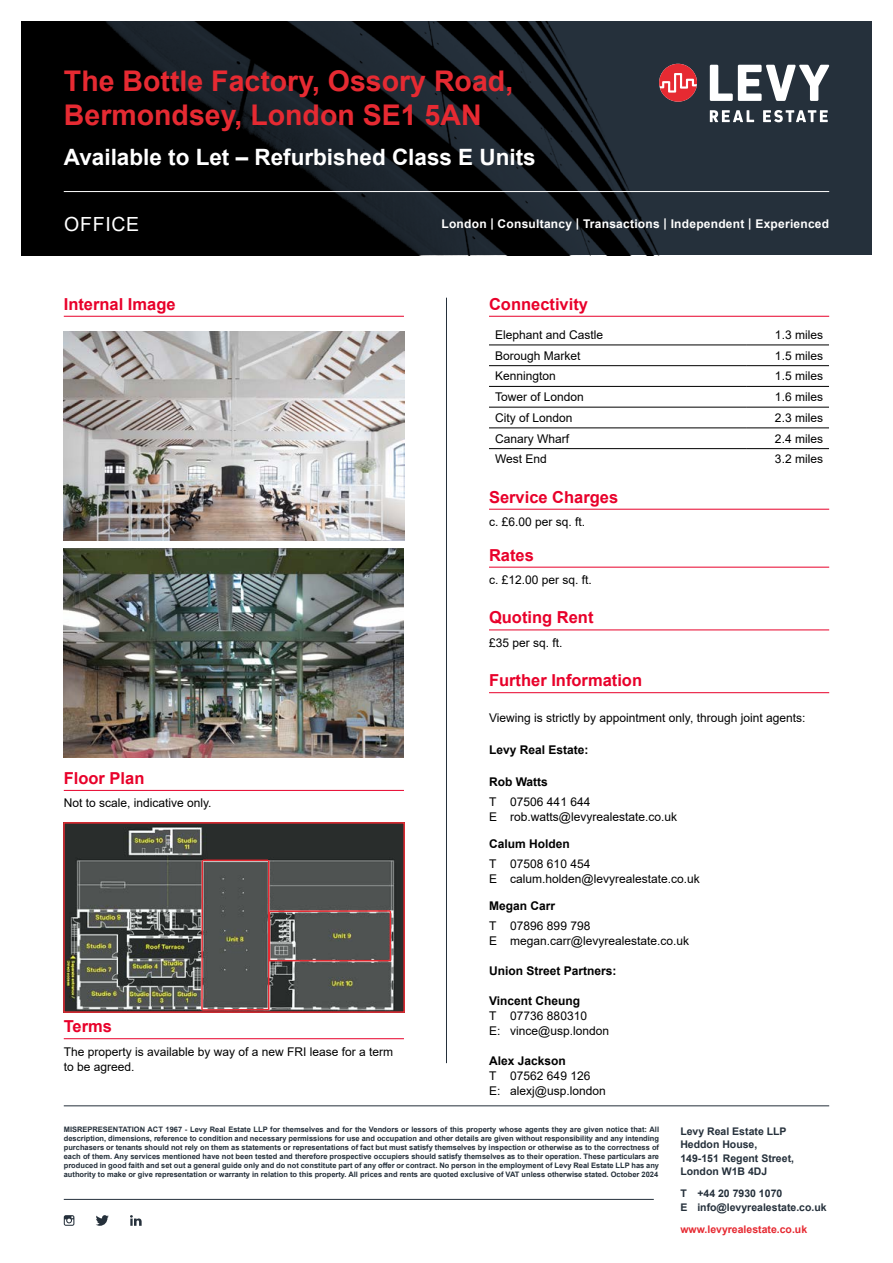
<style>
.page{position:relative;width:893px;height:1263px;background:#fff}
.page>*{position:absolute;margin:0;border:0;box-sizing:border-box;transform-origin:0 0}
.t1{font:700 28.5px/34.2px "Arial";color:#e62a32}
.t2{font:700 22.5px "Arial";color:#fff}
.t3{font:19.5px "Arial";letter-spacing:.035em;color:#fff}
.t4{font:700 16.5px "Arial";color:#e8002a}
.t5{font:12px/15px "Arial";color:#000}
.t6{font:700 12px "Arial";color:#000}
.t7{font:700 12px "Arial";letter-spacing:.02em;color:#fff}
.t8{font:700 10.5px/13.5px "Arial";color:#25303b}
.t9{font:700 10.5px "Arial";color:#e62a32}
.t10{font:700 7.5px/9px "Arial";color:#25303b;text-align:justify}
</style>
<div class="page">
<svg style="left:21px;top:21px;width:851px;height:234px;background:#12171d"></svg>
<hr style="left:64px;top:1199px;width:590px;height:1px;background:#25303b">
<hr style="left:64px;top:1105px;width:765px;height:1px;background:#25303b">
<hr style="left:64px;top:191px;width:765px;height:1px;background:#fff">
<svg style="left:710px;top:65px;width:119px;height:36px"></svg>
<svg style="left:710px;top:110px;width:44px;height:12px"></svg>
<svg style="left:763px;top:110px;width:65px;height:12px"></svg>
<svg style="left:659px;top:64px;width:38px;height:38px"></svg>
<svg style="left:130px;top:1215px;width:12px;height:11px"></svg>
<svg style="left:96px;top:1215px;width:13px;height:11px"></svg>
<svg style="left:64px;top:1215px;width:10px;height:11px"></svg>
<hr style="left:446px;top:298px;width:1px;height:765px;background:#25303b">
<hr style="left:489px;top:316px;width:340px;height:1px;background:#e8002a">
<hr style="left:489px;top:509px;width:340px;height:1px;background:#e8002a">
<hr style="left:489px;top:345px;width:257px;height:1px;background:#000">
<hr style="left:746px;top:345px;width:83px;height:1px;background:#000">
<hr style="left:489px;top:365px;width:257px;height:1px;background:#000">
<hr style="left:746px;top:365px;width:83px;height:1px;background:#000">
<hr style="left:489px;top:386px;width:257px;height:1px;background:#000">
<hr style="left:746px;top:386px;width:83px;height:1px;background:#000">
<hr style="left:489px;top:407px;width:257px;height:1px;background:#000">
<hr style="left:746px;top:407px;width:83px;height:1px;background:#000">
<hr style="left:489px;top:428px;width:257px;height:1px;background:#000">
<hr style="left:746px;top:428px;width:83px;height:1px;background:#000">
<hr style="left:489px;top:448px;width:257px;height:1px;background:#000">
<hr style="left:746px;top:448px;width:83px;height:1px;background:#000">
<img style="left:64px;top:332px;width:340px;height:209px">
<hr style="left:64px;top:1038px;width:340px;height:1px;background:#e8002a">
<hr style="left:64px;top:316px;width:340px;height:1px;background:#e8002a">
<hr style="left:64px;top:790px;width:340px;height:1px;background:#e8002a">
<hr style="left:489px;top:567px;width:340px;height:1px;background:#e8002a">
<hr style="left:489px;top:630px;width:340px;height:1px;background:#e8002a">
<hr style="left:489px;top:692px;width:340px;height:1px;background:#e8002a">
<img style="left:64px;top:549px;width:340px;height:209px">
<img style="left:66px;top:825px;width:336px;height:185px">
<div style="left:63px;top:822px;width:342px;height:191px;border:2px solid #e62a32"></div>
<hr style="left:201px;top:860px;width:2px;height:150px;background:#e62a32">
<hr style="left:202px;top:1009px;width:67px;height:2px;background:#e62a32">
<hr style="left:268px;top:860px;width:1px;height:150px;background:#e62a32">
<hr style="left:203px;top:859px;width:65px;height:2px;background:#e62a32">
<hr style="left:269px;top:910px;width:121px;height:2px;background:#e62a32">
<hr style="left:390px;top:911px;width:1px;height:50px;background:#e62a32">
<hr style="left:269px;top:960px;width:122px;height:1px;background:#e62a32">
<hr style="left:269px;top:912px;width:1px;height:48px;background:#e62a32">
<h1 class="t1" style="left:64px;top:64px;width:451px">The Bottle Factory, Ossory Road,<br>Bermondsey, London SE1 5AN</h1>
<h2 class="t2" style="left:64px;top:141px;width:473px">Available to Let – Refurbished Class E Units</h2>
<h3 class="t3" style="left:64px;top:210px;width:76px">OFFICE</h3>
<h3 class="t7" style="left:441px;top:215px;width:389px">London | Consultancy | Transactions | Independent | Experienced</h3>
<h3 class="t4" style="left:64px;top:292px;width:113px">Internal Image</h3>
<h3 class="t4" style="left:64px;top:766px;width:82px">Floor Plan</h3>
<h3 class="t5" style="left:64px;top:795px;width:149px">Not to scale, indicative only.</h3>
<h3 class="t4" style="left:64px;top:1015px;width:50px">Terms</h3>
<h3 class="t5" style="left:64px;top:1044px;width:331px">The property is available by way of a new FRI lease for a term to be agreed.</h3>
<h3 class="t4" style="left:489px;top:292px;width:101px">Connectivity</h3>
<h3 class="t5" style="left:495px;top:327px;width:110px">Elephant and Castle</h3>
<h3 class="t5" style="left:775px;top:327px;width:50px">1.3 miles</h3>
<h3 class="t5" style="left:495px;top:348px;width:87px">Borough Market</h3>
<h3 class="t5" style="left:775px;top:348px;width:50px">1.5 miles</h3>
<h3 class="t5" style="left:495px;top:369px;width:62px">Kennington</h3>
<h3 class="t5" style="left:775px;top:369px;width:50px">1.5 miles</h3>
<h3 class="t5" style="left:495px;top:389px;width:90px">Tower of London</h3>
<h3 class="t5" style="left:775px;top:389px;width:50px">1.6 miles</h3>
<h3 class="t5" style="left:495px;top:410px;width:79px">City of London</h3>
<h3 class="t5" style="left:775px;top:410px;width:50px">2.3 miles</h3>
<h3 class="t5" style="left:495px;top:431px;width:76px">Canary Wharf</h3>
<h3 class="t5" style="left:775px;top:431px;width:50px">2.4 miles</h3>
<h3 class="t5" style="left:495px;top:452px;width:53px">West End</h3>
<h3 class="t5" style="left:775px;top:452px;width:50px">3.2 miles</h3>
<h3 class="t4" style="left:489px;top:485px;width:131px">Service Charges</h3>
<h3 class="t5" style="left:489px;top:514px;width:98px">c. £6.00 per sq. ft.</h3>
<h3 class="t4" style="left:489px;top:543px;width:46px">Rates</h3>
<h3 class="t5" style="left:489px;top:572px;width:104px">c. £12.00 per sq. ft.</h3>
<h3 class="t4" style="left:489px;top:606px;width:106px">Quoting Rent</h3>
<h3 class="t5" style="left:489px;top:635px;width:75px">£35 per sq. ft.</h3>
<h3 class="t4" style="left:489px;top:669px;width:155px">Further Information</h3>
<h3 class="t5" style="left:489px;top:711px;width:318px">Viewing is strictly by appointment only, through joint agents:</h3>
<h3 class="t6" style="left:489px;top:742px;width:101px">Levy Real Estate:</h3>
<h3 class="t6" style="left:489px;top:774px;width:60px">Rob Watts</h3>
<h3 class="t5" style="left:489px;top:794px;width:190px">T 07506 441 644<br>E rob.watts@levyrealestate.co.uk</h3>
<h3 class="t6" style="left:489px;top:836px;width:82px">Calum Holden</h3>
<h3 class="t5" style="left:489px;top:856px;width:212px">T 07508 610 454<br>E calum.holden@levyrealestate.co.uk</h3>
<h3 class="t6" style="left:489px;top:898px;width:68px">Megan Carr</h3>
<h3 class="t5" style="left:489px;top:918px;width:202px">T 07896 899 798<br>E megan.carr@levyrealestate.co.uk</h3>
<h3 class="t6" style="left:489px;top:962px;width:129px">Union Street Partners:</h3>
<h3 class="t6" style="left:489px;top:992px;width:93px">Vincent Cheung</h3>
<h3 class="t5" style="left:489px;top:1008px;width:122px">T 07736 880310<br>E: vince@usp.london</h3>
<h3 class="t6" style="left:489px;top:1052px;width:78px">Alex Jackson</h3>
<h3 class="t5" style="left:489px;top:1068px;width:118px">T 07562 649 126<br>E: alexj@usp.london</h3>
<p class="t10" style="left:64px;top:1125px;width:597px">MISREPRESENTATION ACT 1967 - Levy Real Estate LLP for themselves and for the Vendors or lessors of this property whose agents they are given notice that: All description, dimensions, reference to condition and necessary permissions for use and occupation and other details are given without responsibility and any intending purchasers or tenants should not rely on them as statements or representations of fact but must satisfy themselves by inspection or otherwise as to the correctness of each of them. Any services mentioned have not been tested and therefore prospective occupiers should satisfy themselves as to their operation. These particulars are produced in good faith and set out a general guide only and do not constitute part of any offer or contract. No person in the employment of Levy Real Estate LLP has any authority to make or give representation or warranty in relation to this property. All prices and rents are quoted exclusive of VAT unless otherwise stated. October 2024</p>
<h3 class="t8" style="left:680px;top:1124px;width:115px">Levy Real Estate LLP<br>Heddon House,<br>149-151 Regent Street,<br>London W1B 4DJ</h3>
<h3 class="t8" style="left:680px;top:1187px;width:148px">T +44 20 7930 1070<br>E info@levyrealestate.co.uk</h3>
<h3 class="t9" style="left:680px;top:1221px;width:128px">www.levyrealestate.co.uk</h3>
</div>
